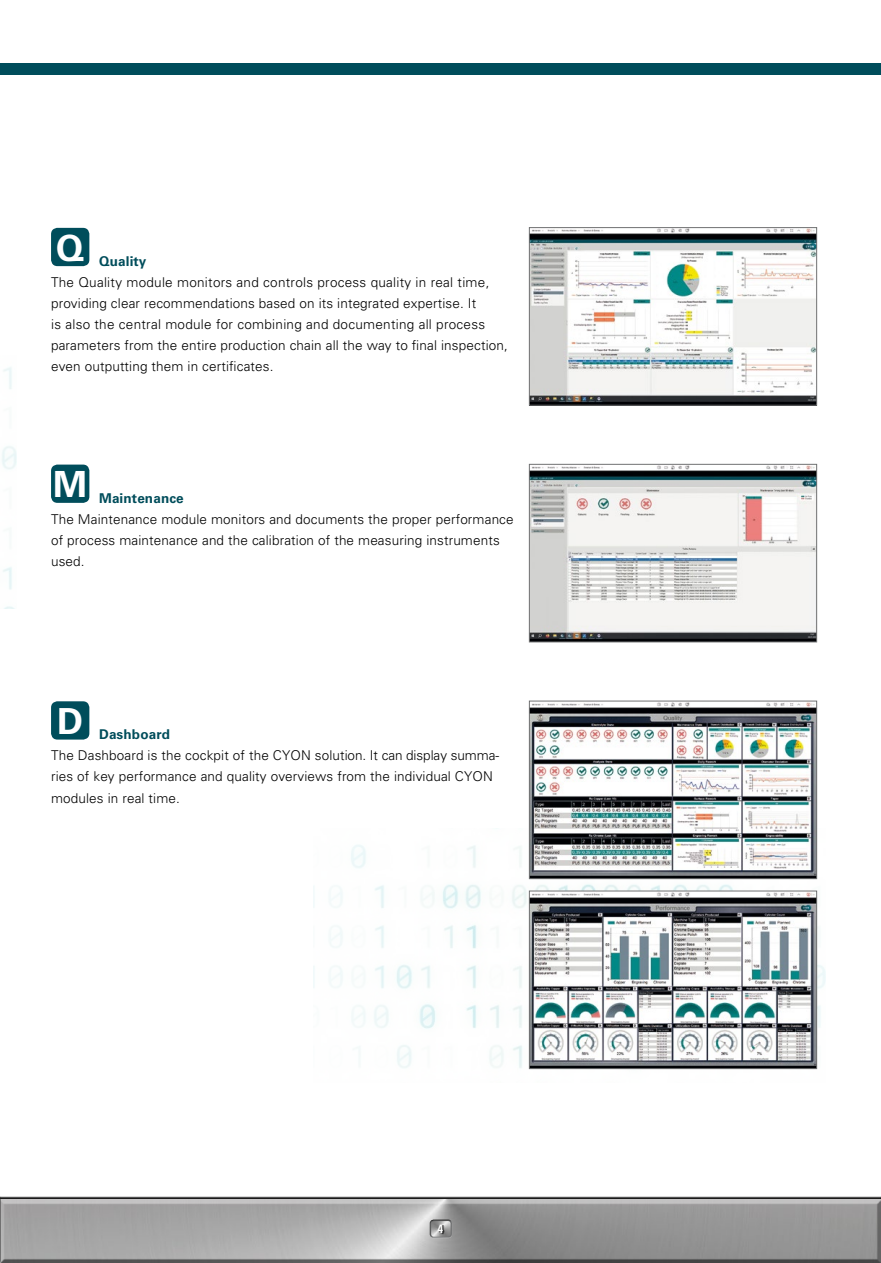
<style>
.page{position:relative;width:881px;height:1263px;background:#fff}
.page>*{position:absolute;margin:0;border:0;box-sizing:border-box;transform-origin:0 0}
.t1{font:700 36px "Univers LT Std";color:#fff}
.t2{font:300 13.5px/21px "Univers LT Std";letter-spacing:.01em;color:#000}
.t3{font:700 13.5px "Univers LT Std";letter-spacing:.01em;color:#004d5b}
.t4{font:700 condensed 12px "Univers LT Std";color:#fff}
</style>
<div class="page">
<img style="left:314px;top:828px;width:511px;height:242px">
<img style="left:2px;top:367px;width:15px;height:241px">
<hr style="left:880px;top:1199px;width:1px;height:64px;background:#000;opacity:.75">
<div style="left:0;top:1196px;width:880px;height:65px;background:#000;opacity:.9"></div>
<div style="left:0;top:1199px;width:880px;height:64px;background:#000;opacity:.75"></div>
<hr style="left:0;top:1196px;width:1px;height:65px;background:#000;opacity:.9">
<hr style="left:0;top:1199px;width:1px;height:64px;background:#717171">
<div style="left:429px;top:1221px;width:24px;height:17px;background:#fff;opacity:.75"></div>
<div style="left:429px;top:1218px;width:24px;height:19px;background:#000;opacity:.75"></div>
<div style="left:438px;top:1224px;width:7px;height:10px;background:#000;opacity:.81"></div>
<div style="left:51px;top:228px;width:38px;height:38px;background:#004d5b;border-radius:6px"></div>
<img style="left:530px;top:229px;width:284px;height:175px">
<div style="left:528px;top:227px;width:288px;height:179px;border:1px solid #707172"></div>
<img style="left:530px;top:466px;width:284px;height:174px">
<div style="left:528px;top:464px;width:288px;height:178px;border:1px solid #707172"></div>
<img style="left:530px;top:702px;width:284px;height:175px">
<div style="left:528px;top:700px;width:288px;height:179px;border:1px solid #707172"></div>
<img style="left:530px;top:892px;width:284px;height:175px">
<div style="left:528px;top:890px;width:288px;height:179px;border:1px solid #707172"></div>
<div style="left:51px;top:465px;width:38px;height:38px;background:#004d5b;border-radius:6px"></div>
<div style="left:51px;top:701px;width:38px;height:38px;background:#004d5b;border-radius:6px"></div>
<div style="left:0;top:64px;width:880px;height:11px;background:#004d5b"></div>
<h1 class="t1" style="left:56px;top:227px;width:30px">Q</h1>
<p class="t3" style="left:99px;top:253px;width:49px">Quality</p>
<p class="t2" style="left:51px;top:272px;width:458px">The Quality module monitors and controls process quality in real time, providing clear recommendations based on its integrated expertise. It<br>is also the central module for combining and documenting all process parameters from the entire production chain all the way to final inspection, even outputting them in certificates.</p>
<h1 class="t1" style="left:53px;top:464px;width:35px">M</h1>
<p class="t3" style="left:99px;top:490px;width:86px">Maintenance</p>
<p class="t2" style="left:51px;top:508px;width:464px">The Maintenance module monitors and documents the proper performance of process maintenance and the calibration of the measuring instruments used.</p>
<h1 class="t1" style="left:57px;top:700px;width:27px">D</h1>
<p class="t3" style="left:99px;top:727px;width:72px">Dashboard</p>
<p class="t2" style="left:51px;top:745px;width:449px">The Dashboard is the cockpit of the CYON solution. It can display summa&shy;ries of key performance and quality overviews from the individual CYON modules in real time.</p>
<p class="t4" style="left:437px;top:1221px;width:7px">4</p>
</div>
